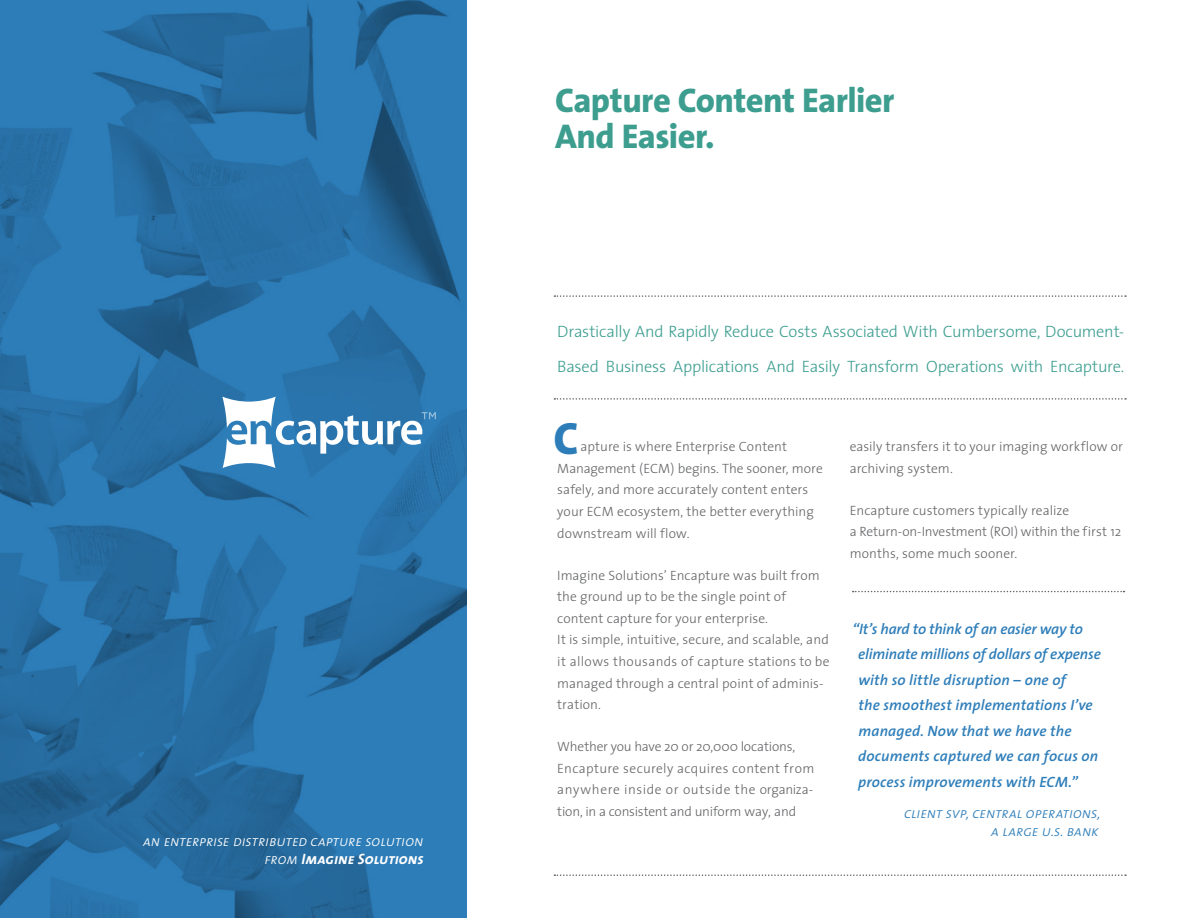
<style>
.page{position:relative;width:1188px;height:918px;background:#fff}
.page>*{position:absolute;margin:0;border:0;box-sizing:border-box;transform-origin:0 0}
.t1{font:800 45.75px "The Sans";color:#2d7db9}
.t2{font:800 34.5px/36px "The Sans";letter-spacing:-.015em;color:#3d9e90}
.t3{font:300 16.5px/34.5px "The Sans";letter-spacing:-.01em;color:#3d9e90}
.t4{font:italic 600 15px/25.5px "The Sans";letter-spacing:.01em;color:#2d7db9}
.t5{font:italic 15px/18px "The Sans Light Caps";letter-spacing:-.01em;color:#2d7db9;text-align:right}
.t6{font:italic 15px "The Sans Light Caps";letter-spacing:-.015em;color:#fff}
.t7{font:italic 15px "The Sans Bold Caps";letter-spacing:-.005em;color:#fff}
.t8{font:300 13.5px/21.6px "The Sans";letter-spacing:.005em;color:#636466}
.s1{font-family:"The Sans Light Caps"}
</style>
<div class="page">
<img style="left:0;top:0;width:467px;height:918px">
<svg style="left:853px;top:591px;width:272px;height:1px"></svg>
<svg style="left:554px;top:398px;width:572px;height:2px"></svg>
<svg style="left:554px;top:295px;width:572px;height:2px"></svg>
<svg style="left:554px;top:874px;width:572px;height:2px"></svg>
<svg style="left:222px;top:397px;width:214px;height:71px"></svg>
<p class="t6" style="left:143px;top:828px;width:282px">an enterprise distributed capture solution</p>
<p class="t7" style="left:264px;top:846px;width:161px"><span class="s1">from</span> Imagine Solutions</p>
<h2 class="t2" style="left:555px;top:82px;width:341px">Capture Content Earlier<br>And Easier.</h2>
<p class="t3" style="left:557px;top:314px;width:569px">Drastically And Rapidly Reduce Costs Associated With Cumbersome, Document-<br>Based Business Applications And Easily Transform Operations with Encapture.</p>
<h1 class="t1" style="left:554px;top:400px;width:27px">C</h1>
<p class="t8" style="left:557px;top:435px;width:267px;text-indent:23px">apture is where Enterprise Content Management (ECM) begins. The sooner, more safely, and more accurately content enters your ECM ecosystem, the better everything downstream will flow.</p>
<p class="t8" style="left:557px;top:564px;width:274px">Imagine Solutions’ Encapture was built from the ground up to be the single point of content capture for your enterprise.<br>It is simple, intuitive, secure, and scalable, and it allows thousands of capture stations to be managed through a central point of adminis&shy;tration.</p>
<p class="t8" style="left:557px;top:735px;width:259px">Whether you have 20 or 20,000 locations, Encapture securely acquires content from anywhere inside or outside the organiza&shy;tion, in a consistent and uniform way, and</p>
<p class="t8" style="left:850px;top:435px;width:275px">easily transfers it to your imaging workflow or archiving system.</p>
<p class="t8" style="left:850px;top:499px;width:273px">Encapture customers typically realize<br>a Return-on-Investment (ROI) within the first 12 months, some much sooner.</p>
<p class="t4" style="left:858px;top:616px;width:244px;text-indent:-6px">“It’s hard to think of an easier way to eliminate millions of dollars of expense with so little disruption – one of<br>the smoothest implementations I’ve managed. Now that we have the documents captured we can focus on process improvements with ECM.”</p>
<p class="t5" style="left:904px;top:804px;width:198px">client svp, central operations, a large u.s. bank</p>
</div>
